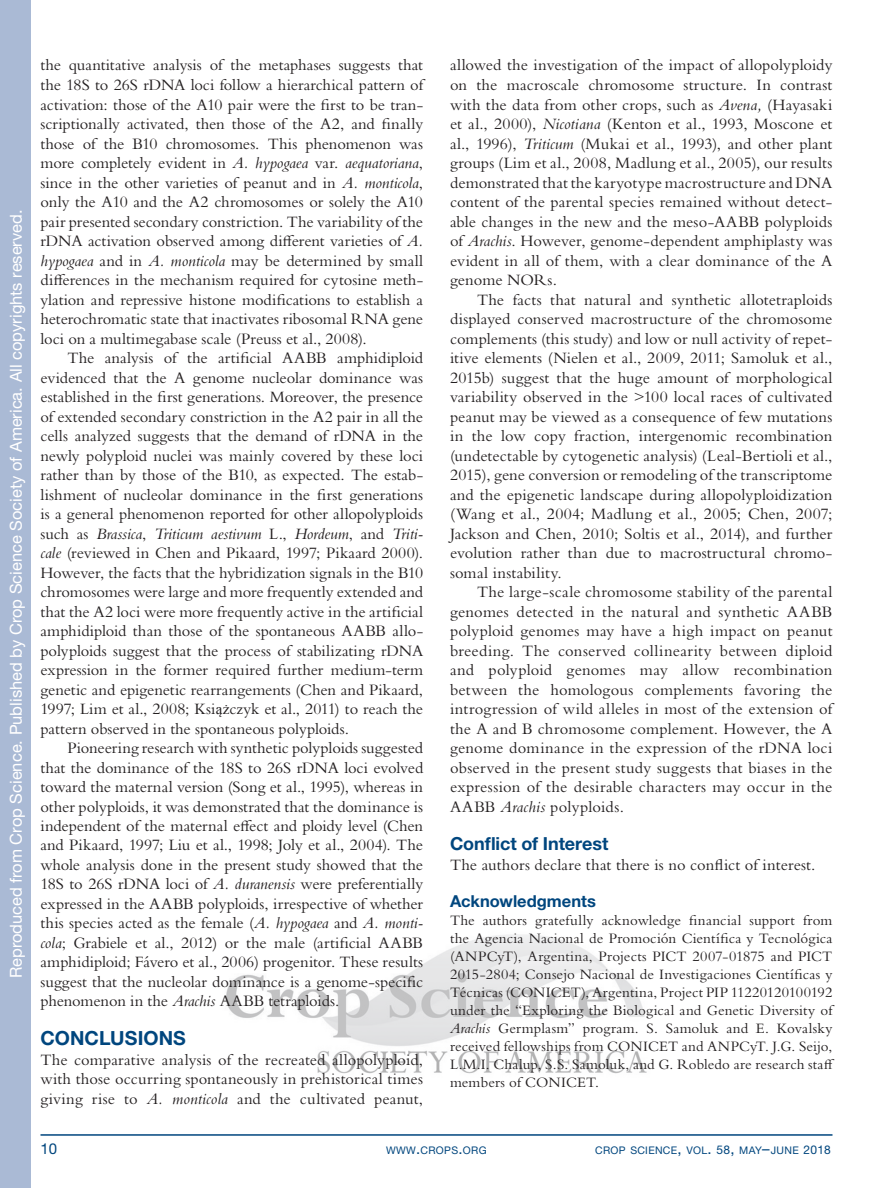
<style>
.page{position:relative;width:891px;height:1188px;background:#fff}
.page>*{position:absolute;margin:0;border:0;box-sizing:border-box;transform-origin:0 0}
.t1{font:700 19.5px "Helvetica Neue LT Std";color:#00467e}
.t2{font:700 18px "Helvetica Neue LT Std";letter-spacing:-.005em;color:#00467e}
.Para_Text{font:16.5px/19.5px "Bembo Std";letter-spacing:.005em;color:#231f20;text-align:justify}
.Flush_Left{font:16.5px/19.5px "Bembo Std";letter-spacing:.005em;color:#231f20;text-align:justify}
.t3{font:16.5px "Helvetica Neue LT Std";color:#fff}
.Ack_Title{font:700 16.5px "Helvetica Neue LT Std";color:#00467e}
.Ack{font:15px/18px "Bembo Std";letter-spacing:.01em;color:#231f20}
.t4{font:15px "Helvetica Neue LT Std";color:#00467e}
.t5{font:10.5px "Helvetica Neue LT Std";letter-spacing:.03em;color:#00467e}
.s1{font-style:italic}
.s2{font-family:"Times New Roman";font-size:15px}
.s3{font-size:15px}
.s4{font-size:12px}
</style>
<div class="page">
<hr style="left:40px;top:1134px;width:792px;height:2px;background:#00467e">
<div style="left:0;top:0;width:30px;height:1188px;background:#aabad5"></div>
<img style="left:226px;top:934px;width:421px;height:140px">
<p class="t3" style="left:6px;top:978px;width:770px;rotate:-90deg">Reproduced from Crop Science. Published by Crop Science Society of America. All copyrights reserved.</p>
<p class="Para_Text" style="left:40px;top:55px;width:384px">the quantitative analysis of the metaphases suggests that the 18S to 26S rDNA loci follow a hierarchical pattern of activation: those of the A10 pair were the first to be tran&shy;scriptionally activated, then those of the A2, and finally those of the B10 chromosomes. This phenomenon was more completely evident in <span class="s1">A. hypogaea</span> var. <span class="s1">aequatoriana</span>, since in the other varieties of peanut and in <span class="s1">A. monticola</span>, only the A10 and the A2 chromosomes or solely the A10 pair presented secondary constriction. The variability of the rDNA activation observed among different varieties of <span class="s1">A. hypogaea</span> and in <span class="s1">A. monticola</span> may be determined by small differences in the mechanism required for cytosine meth&shy;ylation and repressive histone modifications to establish a heterochromatic state that inactivates ribosomal RNA gene loci on a multimegabase scale (Preuss et al., 2008).</p>
<p class="Para_Text" style="left:40px;top:348px;width:384px;text-indent:27px">The analysis of the artificial AABB amphidiploid evidenced that the A genome nucleolar dominance was established in the first generations. Moreover, the presence of extended secondary constriction in the A2 pair in all the cells analyzed suggests that the demand of rDNA in the newly polyploid nuclei was mainly covered by these loci rather than by those of the B10, as expected. The estab&shy;lishment of nucleolar dominance in the first generations is a general phenomenon reported for other allopolyploids such as <span class="s1">Brassica</span>, <span class="s1">Triticum aestivum</span> L., <span class="s1">Hordeum</span>, and <span class="s1">Triti&shy;cale</span> (reviewed in Chen and Pikaard, 1997; Pikaard 2000).<br>However, the facts that the hybridization signals in the B10 chromosomes were large and more frequently extended and that the A2 loci were more frequently active in the artificial amphidiploid than those of the spontaneous AABB allo&shy;polyploids suggest that the process of stabilizating rDNA expression in the former required further medium-term genetic and epigenetic rearrangements (Chen and Pikaard, 1997; Lim et al., 2008; Ksi<span class="s2">ąż</span>czyk et al., 2011) to reach the pattern observed in the spontaneous polyploids.</p>
<p class="Para_Text" style="left:40px;top:738px;width:384px;text-indent:27px">Pioneering research with synthetic polyploids suggested that the dominance of the 18S to 26S rDNA loci evolved toward the maternal version (Song et al., 1995), whereas in other polyploids, it was demonstrated that the dominance is independent of the maternal effect and ploidy level (Chen and Pikaard, 1997; Liu et al., 1998; Joly et al., 2004). The whole analysis done in the present study showed that the 18S to 26S rDNA loci of <span class="s1">A. duranensis</span> were preferentially expressed in the AABB polyploids, irrespective of whether this species acted as the female (<span class="s1">A. hypogaea</span> and <span class="s1">A. monti&shy;cola</span>; Grabiele et al., 2012) or the male (artificial AABB amphidiploid; Fávero et al., 2006) progenitor. These results suggest that the nucleolar dominance is a genome-specific phenomenon in the <span class="s1">Arachis</span> AABB tetraploids.</p>
<h1 class="t1" style="left:40px;top:1026px;width:147px">CONCLUSIONS</h1>
<p class="Flush_Left" style="left:40px;top:1050px;width:384px">The comparative analysis of the recreated allopolyploid, with those occurring spontaneously in prehistorical times giving rise to <span class="s1">A. monticola</span> and the cultivated peanut,</p>
<p class="Flush_Left" style="left:450px;top:55px;width:384px">allowed the investigation of the impact of allopolyploidy on the macroscale chromosome structure. In contrast with the data from other crops, such as <span class="s1">Avena,</span> (Hayasaki et al., 2000), <span class="s1">Nicotiana</span> (Kenton et al., 1993, Moscone et al., 1996), <span class="s1">Triticum</span> (Mukai et al., 1993), and other plant groups (Lim et al., 2008, Madlung et al., 2005), our results demonstrated that the karyotype macrostructure and DNA content of the parental species remained without detect&shy;able changes in the new and the meso-AABB polyploids of <span class="s1">Arachis</span>. However, genome-dependent amphiplasty was evident in all of them, with a clear dominance of the A genome NORs.</p>
<p class="Para_Text" style="left:450px;top:289px;width:384px;text-indent:27px">The facts that natural and synthetic allotetraploids displayed conserved macrostructure of the chromosome complements (this study) and low or null activity of repet&shy;itive elements (Nielen et al., 2009, 2011; Samoluk et al., 2015b) suggest that the huge amount of morphological variability observed in the &gt;100 local races of cultivated peanut may be viewed as a consequence of few mutations in the low copy fraction, intergenomic recombination (undetectable by cytogenetic analysis) (Leal-Bertioli et al., 2015), gene conversion or remodeling of the transcriptome and the epigenetic landscape during allopolyploidization (Wang et al., 2004; Madlung et al., 2005; Chen, 2007; Jackson and Chen, 2010; Soltis et al., 2014), and further evolution rather than due to macrostructural chromo&shy;somal instability.</p>
<p class="Para_Text" style="left:450px;top:582px;width:384px;text-indent:27px">The large-scale chromosome stability of the parental genomes detected in the natural and synthetic AABB polyploid genomes may have a high impact on peanut breeding. The conserved collinearity between diploid and polyploid genomes may allow recombination between the homologous complements favoring the introgression of wild alleles in most of the extension of the A and B chromosome complement. However, the A genome dominance in the expression of the rDNA loci observed in the present study suggests that biases in the expression of the desirable characters may occur in the AABB <span class="s1">Arachis</span> polyploids.</p>
<h2 class="t2" style="left:450px;top:833px;width:160px">Conflict of Interest</h2>
<p class="Flush_Left" style="left:450px;top:855px;width:367px">The authors declare that there is no conflict of interest.</p>
<p class="Ack_Title" style="left:450px;top:891px;width:147px">Acknowledgments</p>
<p class="Ack" style="left:450px;top:912px;width:386px">The authors gratefully acknowledge financial support from the Agencia Nacional de Promoción Científica y Tecnológica (ANPCyT), Argentina, Projects PICT 2007-01875 and PICT 2015-2804; Consejo Nacional de Investigaciones Científicas y Técnicas (CONICET), Argentina, Project PIP 11220120100192 under the “Exploring the Biological and Genetic Diversity of <span class="s1">Arachis</span> Germplasm” program. S. Samoluk and E. Kovalsky received fellowships from CONICET and ANPCyT. J.G. Seijo, L.M.I. Chalup, S.S. Samoluk, and G. Robledo are research staff members of CONICET.</p>
<p class="t4" style="left:40px;top:1139px;width:18px">10</p>
<p class="t5" style="left:386px;top:1144px;width:102px">WWW<span class="s3">.</span>CROPS<span class="s3">.</span>ORG</p>
<p class="t5" style="left:595px;top:1144px;width:237px">CROP SCIENCE<span class="s3">,</span> VOL<span class="s3">.</span> <span class="s4">58</span><span class="s3">,</span> MAY<span class="s3">–</span>JUNE <span class="s4">2018</span></p>
</div>
